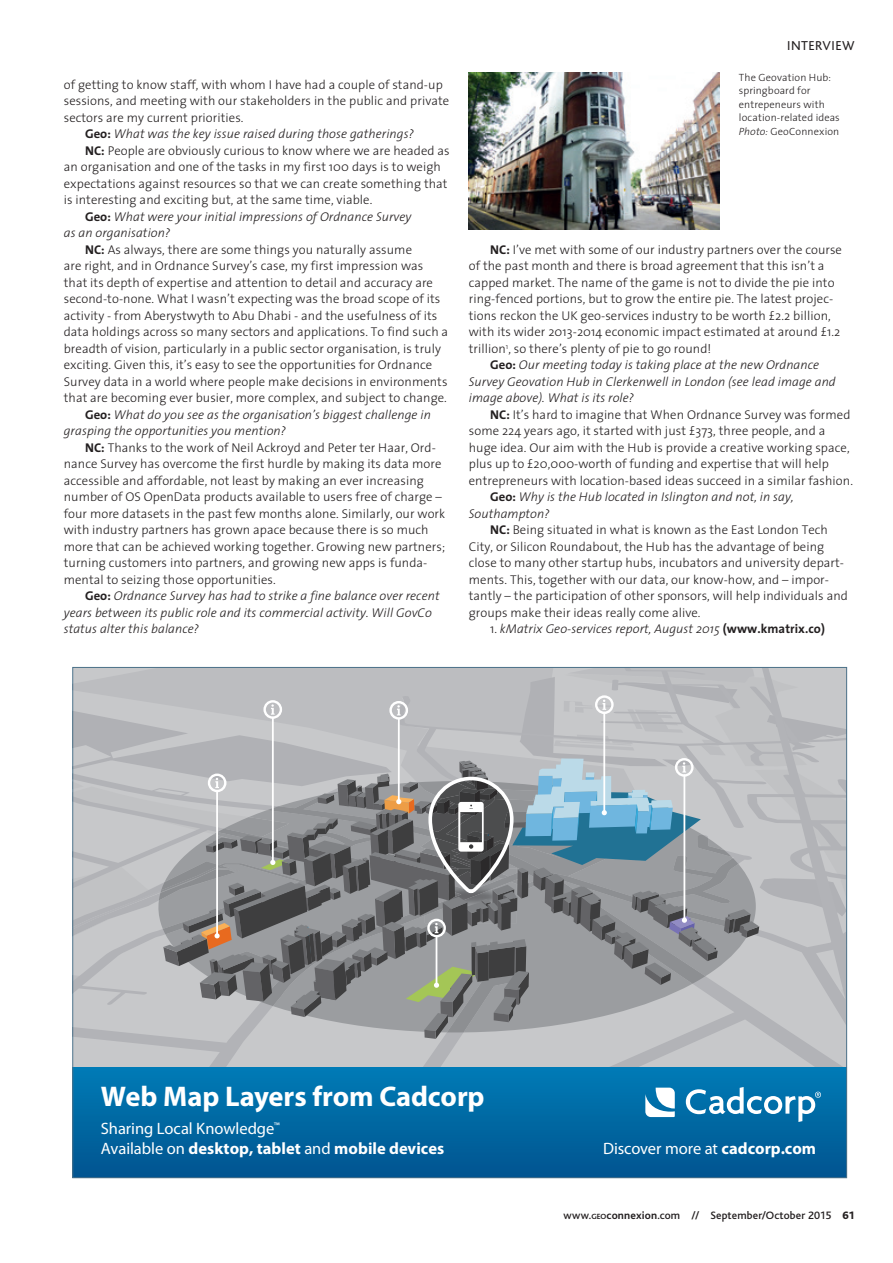
<style>
.page{position:relative;width:893px;height:1263px;background:#fff}
.page>*{position:absolute;margin:0;border:0;box-sizing:border-box;transform-origin:0 0}
.t1{font:700 28.5px "Myriad Pro";letter-spacing:-.005em;color:#fff}
.t2{font:16.5px/19.5px "Myriad Pro";color:#fff}
.t3{font:13.5px "Bliss Caps";letter-spacing:.035em;color:#231f20}
.t4{font:300 12.75px "The Sans";letter-spacing:.005em;color:#231f20}
.t5{font:italic 300 12.75px "The Sans";letter-spacing:.005em;color:#231f20}
.t6{font:500 11.25px "Bliss";letter-spacing:.015em;color:#231f20}
.t7{font:300 10.5px/13.5px "The Sans";letter-spacing:.01em;color:#231f20}
.s1{font-weight:700;font-style:normal}
.s2{font-weight:700}
.s3{font-style:italic}
.s4{font-style:normal}
.s5{font-weight:700;font-size:7.8px}
.s6{font-weight:800}
</style>
<div class="page">
<hr style="left:0;top:0;width:1px;height:1263px;background:#4b7189">
<img style="left:469px;top:72px;width:251px;height:157px">
<div style="left:73px;top:1068px;width:774px;height:110px;background:#015c98"></div>
<svg style="left:74px;top:669px;width:771px;height:463px;background:#90a2ac"></svg>
<p class="t4" style="left:64px;top:74px;width:380px">of getting to know staff, with whom I have had a couple of stand-up</p>
<p class="t4" style="left:64px;top:90px;width:387px">sessions, and meeting with our stakeholders in the public and private</p>
<p class="t4" style="left:64px;top:107px;width:181px">sectors are my current priorities.</p>
<p class="t5" style="left:85px;top:123px;width:330px"><span class="s1">Geo:</span> What was the key issue raised during those gatherings?</p>
<p class="t4" style="left:85px;top:140px;width:366px"><span class="s2">NC:</span> People are obviously curious to know where we are headed as</p>
<p class="t4" style="left:64px;top:156px;width:379px">an organisation and one of the tasks in my first 100 days is to weigh</p>
<p class="t4" style="left:64px;top:173px;width:385px">expectations against resources so that we can create something that</p>
<p class="t4" style="left:64px;top:189px;width:310px">is interesting and exciting but, at the same time, viable.</p>
<p class="t5" style="left:85px;top:206px;width:328px"><span class="s1">Geo:</span> What were your initial impressions of Ordnance Survey</p>
<p class="t5" style="left:64px;top:222px;width:108px">as an organisation?</p>
<p class="t4" style="left:85px;top:239px;width:329px"><span class="s2">NC:</span> As always, there are some things you naturally assume</p>
<p class="t4" style="left:64px;top:255px;width:361px">are right, and in Ordnance Survey’s case, my first impression was</p>
<p class="t4" style="left:64px;top:272px;width:371px">that its depth of expertise and attention to detail and accuracy are</p>
<p class="t4" style="left:64px;top:288px;width:378px">second-to-none. What I wasn’t expecting was the broad scope of its</p>
<p class="t4" style="left:64px;top:305px;width:375px">activity - from Aberystwyth to Abu Dhabi - and the usefulness of its</p>
<p class="t4" style="left:64px;top:321px;width:386px">data holdings across so many sectors and applications. To find such a</p>
<p class="t4" style="left:64px;top:338px;width:379px">breadth of vision, particularly in a public sector organisation, is truly</p>
<p class="t4" style="left:64px;top:354px;width:370px">exciting. Given this, it’s easy to see the opportunities for Ordnance</p>
<p class="t4" style="left:64px;top:371px;width:385px">Survey data in a world where people make decisions in environments</p>
<p class="t4" style="left:64px;top:387px;width:385px">that are becoming ever busier, more complex, and subject to change.</p>
<p class="t5" style="left:85px;top:404px;width:347px"><span class="s1">Geo:</span> What do you see as the organisation’s biggest challenge in</p>
<p class="t5" style="left:64px;top:420px;width:224px">grasping the opportunities you mention?</p>
<p class="t4" style="left:85px;top:437px;width:352px"><span class="s2">NC:</span> Thanks to the work of Neil Ackroyd and Peter ter Haar, Ord-</p>
<p class="t4" style="left:64px;top:453px;width:379px">nance Survey has overcome the first hurdle by making its data more</p>
<p class="t4" style="left:64px;top:470px;width:362px">accessible and affordable, not least by making an ever increasing</p>
<p class="t4" style="left:64px;top:486px;width:380px">number of OS OpenData products available to users free of charge –</p>
<p class="t4" style="left:64px;top:503px;width:383px">four more datasets in the past few months alone. Similarly, our work</p>
<p class="t4" style="left:64px;top:519px;width:366px">with industry partners has grown apace because there is so much</p>
<p class="t4" style="left:64px;top:536px;width:383px">more that can be achieved working together. Growing new partners;</p>
<p class="t4" style="left:64px;top:552px;width:365px">turning customers into partners, and growing new apps is funda-</p>
<p class="t4" style="left:64px;top:569px;width:213px">mental to seizing those opportunities.</p>
<p class="t5" style="left:85px;top:585px;width:356px"><span class="s1">Geo:</span> Ordnance Survey has had to strike a fine balance over recent</p>
<p class="t5" style="left:64px;top:602px;width:370px">years between its public role and its commercial activity. Will GovCo</p>
<p class="t5" style="left:64px;top:618px;width:137px">status alter this balance?</p>
<p class="t3" style="left:787px;top:38px;width:69px">INTERVIEW</p>
<p class="t7" style="left:739px;top:70px;width:102px">The Geovation Hub: springboard for entrepeneurs with location-related ideas<br><span class="s3">Photo:</span> GeoConnexion</p>
<p class="t4" style="left:490px;top:239px;width:353px"><span class="s2">NC:</span> I’ve met with some of our industry partners over the course</p>
<p class="t4" style="left:469px;top:255px;width:357px">of the past month and there is broad agreement that this isn’t a</p>
<p class="t4" style="left:469px;top:272px;width:367px">capped market. The name of the game is not to divide the pie into</p>
<p class="t4" style="left:469px;top:288px;width:366px">ring-fenced portions, but to grow the entire pie. The latest projec-</p>
<p class="t4" style="left:469px;top:305px;width:363px">tions reckon the UK geo-services industry to be worth £2.2 billion,</p>
<p class="t4" style="left:469px;top:321px;width:373px">with its wider 2013-2014 economic impact estimated at around £1.2</p>
<p class="t4" style="left:469px;top:338px;width:244px">trillion<sup>1</sup>, so there’s plenty of pie to go round!</p>
<p class="t5" style="left:490px;top:354px;width:331px"><span class="s1">Geo:</span> Our meeting today is taking place at the new Ordnance</p>
<p class="t5" style="left:469px;top:371px;width:368px">Survey Geovation Hub in Clerkenwell in London (see lead image and</p>
<p class="t5" style="left:469px;top:387px;width:167px">image above). What is its role?</p>
<p class="t4" style="left:490px;top:404px;width:362px"><span class="s2">NC:</span> It’s hard to imagine that When Ordnance Survey was formed</p>
<p class="t4" style="left:469px;top:420px;width:358px">some 224 years ago, it started with just £373, three people, and a</p>
<p class="t4" style="left:469px;top:437px;width:382px">huge idea. Our aim with the Hub is provide a creative working space,</p>
<p class="t4" style="left:469px;top:453px;width:362px">plus up to £20,000-worth of funding and expertise that will help</p>
<p class="t4" style="left:469px;top:470px;width:386px">entrepreneurs with location-based ideas succeed in a similar fashion.</p>
<p class="t5" style="left:490px;top:486px;width:305px"><span class="s1">Geo:</span> Why is the Hub located in Islington and not, in say,</p>
<p class="t5" style="left:469px;top:503px;width:82px">Southampton?</p>
<p class="t4" style="left:490px;top:519px;width:339px"><span class="s2">NC:</span> Being situated in what is known as the East London Tech</p>
<p class="t4" style="left:469px;top:536px;width:357px">City, or Silicon Roundabout, the Hub has the advantage of being</p>
<p class="t4" style="left:469px;top:552px;width:377px">close to many other startup hubs, incubators and university depart-</p>
<p class="t4" style="left:469px;top:569px;width:362px">ments. This, together with our data, our know-how, and – impor-</p>
<p class="t4" style="left:469px;top:585px;width:381px">tantly – the participation of other sponsors, will help individuals and</p>
<p class="t4" style="left:469px;top:602px;width:233px">groups make their ideas really come alive.</p>
<p class="t5" style="left:490px;top:618px;width:336px"><span class="s4">1.</span> kMatrix Geo-services report, August 2015 <span class="s1">(www.kmatrix.co)</span></p>
<h1 class="t1" style="left:101px;top:1080px;width:385px">Web Map Layers from Cadcorp</h1>
<p class="t2" style="left:101px;top:1119px;width:345px">Sharing Local Knowledge<sup>™<br></sup>Available on <span class="s2">desktop, tablet</span> and <span class="s2">mobile devices</span></p>
<p class="t2" style="left:603px;top:1139px;width:215px">Discover more at <span class="s2">cadcorp.com</span></p>
<p class="t6" style="left:563px;top:1210px;width:293px">www.<span class="s5">geo</span><span class="s2">connexion</span>.com // September/October 2015 <span class="s6">61</span></p>
</div>
